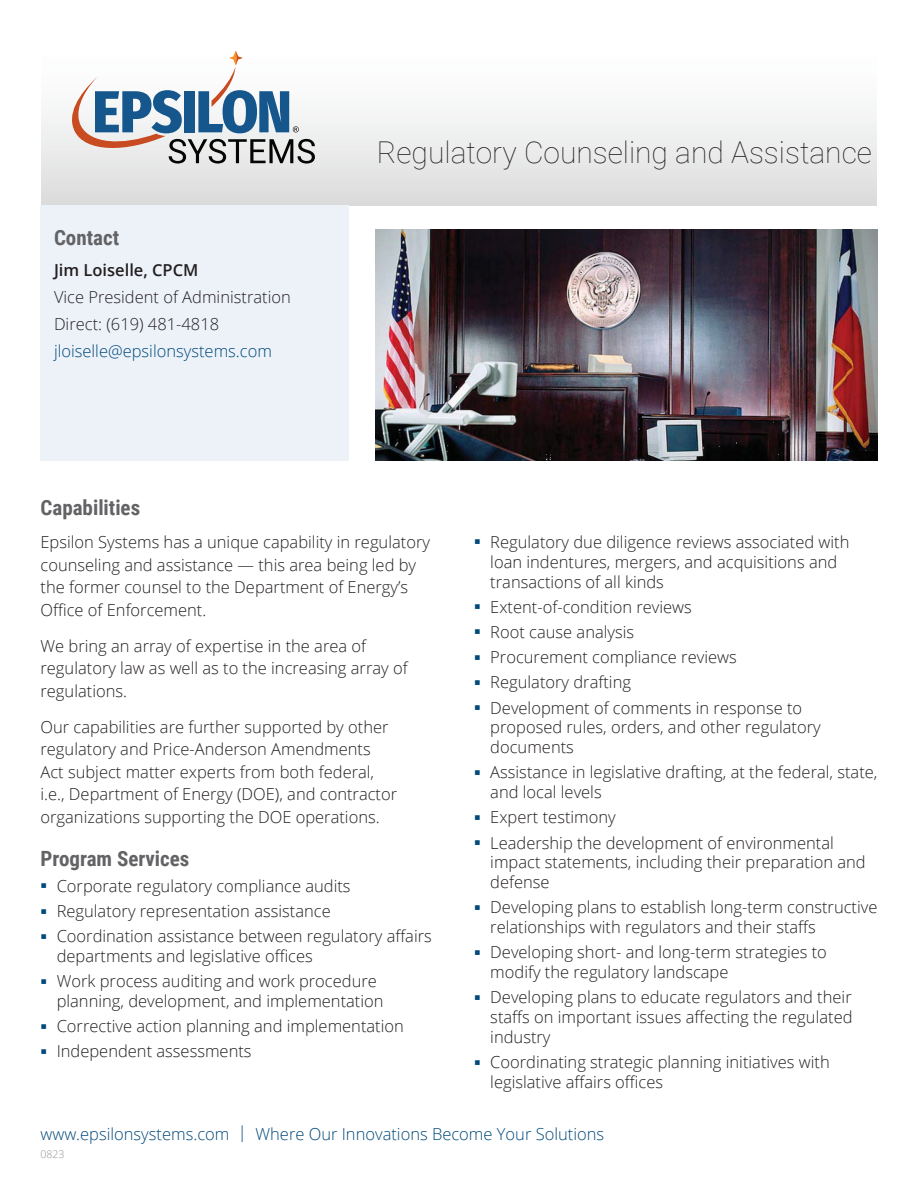
<style>
.page{position:relative;width:918px;height:1188px;background:#fff}
.page>*{position:absolute;margin:0;border:0;box-sizing:border-box;transform-origin:0 0}
.t1{font:100 30px "Roboto";color:#231f20}
.t2{font:700 21px "Roboto Condensed";color:#636366}
.t3{font:300 16.5px/25.2px "Open Sans";color:#231f20}
.t4{font:300 16.5px "Open Sans";color:#00497a}
.t5{font:600 16.5px "Open Sans";color:#231f20}
.t6{font:300 10.5px "Open Sans";color:#939598}
</style>
<div class="page">
<div style="left:41px;top:41px;width:836px;height:164px;background:linear-gradient(to bottom,#fff,#dddedd)"></div>
<div style="left:40px;top:205px;width:309px;height:256px;background:#edf2f9"></div>
<svg style="left:72px;top:51px;width:243px;height:113px"></svg>
<img style="left:375px;top:230px;width:503px;height:230px">
<p class="t2" style="left:54px;top:223px;width:67px">Contact</p>
<p class="t5" style="left:54px;top:259px;width:146px">Jim Loiselle, CPCM</p>
<p class="t3" style="left:54px;top:283px;width:238px;line-height:26.8px">Vice President of Administration<br>Direct: (619) 481-4818</p>
<p class="t4" style="left:54px;top:340px;width:219px">jloiselle@epsilonsystems.com</p>
<h1 class="t1" style="left:377px;top:131px;width:497px">Regulatory Counseling and Assistance</h1>
<p class="t2" style="left:40px;top:493px;width:101px">Capabilities</p>
<p class="t3" style="left:40px;top:531px;width:391px;line-height:22.5px">Epsilon Systems has a unique capability in regulatory counseling and assistance — this area being led by the former counsel to the Department of Energy’s Office of Enforcement.</p>
<p class="t3" style="left:40px;top:634px;width:369px;line-height:22.5px">We bring an array of expertise in the area of regulatory law as well as to the increasing array of regulations.</p>
<p class="t3" style="left:40px;top:715px;width:358px;line-height:22.5px">Our capabilities are further supported by other regulatory and Price-Anderson Amendments Act subject matter experts from both federal, i.e., Department of Energy (DOE), and contractor organizations supporting the DOE operations.</p>
<p class="t2" style="left:40px;top:843px;width:151px">Program Services</p>
<p class="t3" style="left:57px;top:873px;width:377px">Corporate regulatory compliance audits<br>Regulatory representation assistance<br>Coordination assistance between regulatory affairs</p>
<p class="t3" style="left:57px;top:943px;width:322px">departments and legislative offices<br>Work process auditing and work procedure</p>
<p class="t3" style="left:57px;top:988px;width:349px">planning, development, and implementation<br>Corrective action planning and implementation<br>Independent assessments</p>
<p class="t3" style="left:490px;top:532px;width:361px;line-height:19.8px">Regulatory due diligence reviews associated with loan indentures, mergers, and acquisitions and transactions of all kinds</p>
<p class="t3" style="left:490px;top:594px;width:313px">Extent-of-condition reviews<br>Root cause analysis<br>Procurement compliance reviews<br>Regulatory drafting<br>Development of comments in response to</p>
<p class="t3" style="left:490px;top:717px;width:332px;line-height:19.8px">proposed rules, orders, and other regulatory documents</p>
<p class="t3" style="left:490px;top:762px;width:389px;line-height:19.8px">Assistance in legislative drafting, at the federal, state, and local levels</p>
<p class="t3" style="left:490px;top:804px;width:345px">Expert testimony<br>Leadership the development of environmental</p>
<p class="t3" style="left:490px;top:852px;width:377px;line-height:19.8px">impact statements, including their preparation and defense</p>
<p class="t3" style="left:490px;top:897px;width:389px;line-height:19.8px">Developing plans to establish long-term constructive relationships with regulators and their staffs</p>
<p class="t3" style="left:490px;top:942px;width:338px;line-height:19.8px">Developing short- and long-term strategies to modify the regulatory landscape</p>
<p class="t3" style="left:490px;top:987px;width:364px;line-height:19.8px;text-align:justify">Developing plans to educate regulators and their staffs on important issues affecting the regulated industry</p>
<p class="t3" style="left:490px;top:1052px;width:341px;line-height:19.8px">Coordinating strategic planning initiatives with legislative affairs offices</p>
<p class="t4" style="left:40px;top:1123px;width:565px">www.epsilonsystems.com | Where Our Innovations Become Your Solutions</p>
<p class="t6" style="left:40px;top:1147px;width:25px">0823</p>
</div>
